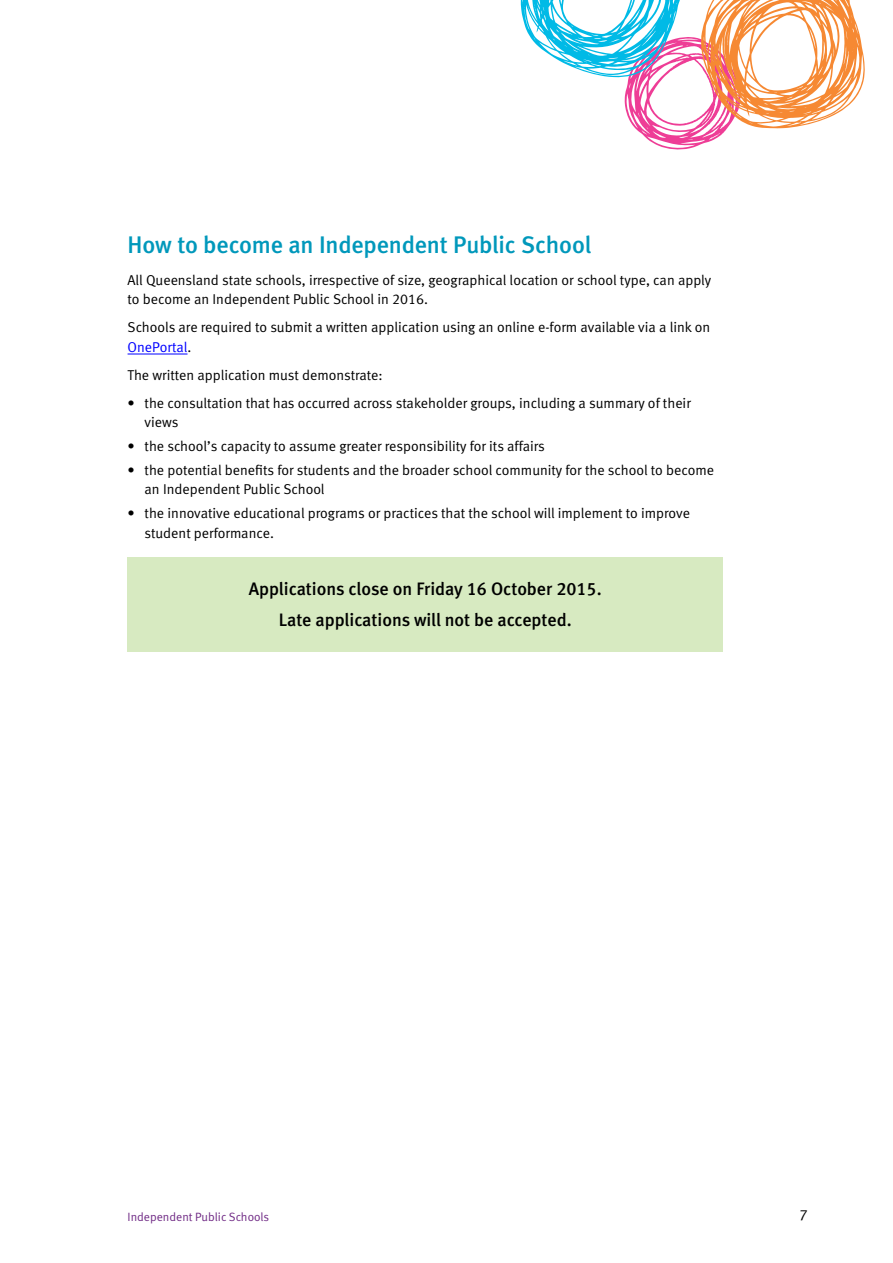
<style>
.page{position:relative;width:893px;height:1263px;background:#fff}
.page>*{position:absolute;margin:0;border:0;box-sizing:border-box;transform-origin:0 0}
.t1{font:24px "Meta Medium LF";letter-spacing:-.01em;color:#0098bb}
.t2{font:18px/31.2px "Meta Medium LF";color:#000;text-align:center}
.t3{font:15px "Meta Normal LF";color:#000}
.t4{font:14.25px/19.5px "Meta Normal LF";color:#000}
.t5{font:12px "Meta Normal LF";color:#712c86}
.s1{color:#00f}
</style>
<div class="page">
<svg style="left:521px;top:0;width:344px;height:150px"></svg>
<div style="left:128px;top:558px;width:595px;height:94px;background:#d7eac1"></div>
<hr style="left:128px;top:354px;width:60px;height:1px;background:#00f">
<h1 class="t1" style="left:128px;top:230px;width:465px">How to become an Independent Public School</h1>
<p class="t4" style="left:128px;top:270px;width:585px">All Queensland state schools, irrespective of size, geographical location or school type, can apply to become an Independent Public School in 2016.</p>
<p class="t4" style="left:128px;top:318px;width:584px">Schools are required to submit a written application using an online e-form available via a link on<br><span class="s1">OnePortal</span>.</p>
<p class="t4" style="left:128px;top:365px;width:257px">The written application must demonstrate:</p>
<p class="t4" style="left:145px;top:393px;width:548px;text-indent:-17px">• the consultation that has occurred across stakeholder groups, including a summary of their views</p>
<p class="t4" style="left:128px;top:436px;width:419px">• the school’s capacity to assume greater responsibility for its affairs</p>
<p class="t4" style="left:145px;top:460px;width:571px;text-indent:-17px">• the potential benefits for students and the broader school community for the school to become an Independent Public School</p>
<p class="t4" style="left:145px;top:503px;width:547px;text-indent:-17px">• the innovative educational programs or practices that the school will implement to improve student performance.</p>
<p class="t2" style="left:249px;top:572px;width:354px">Applications close on Friday 16 October 2015.<br>Late applications will not be accepted.</p>
<p class="t5" style="left:128px;top:1210px;width:143px">Independent Public Schools</p>
<p class="t3" style="left:799px;top:1206px;width:10px">7</p>
</div>
